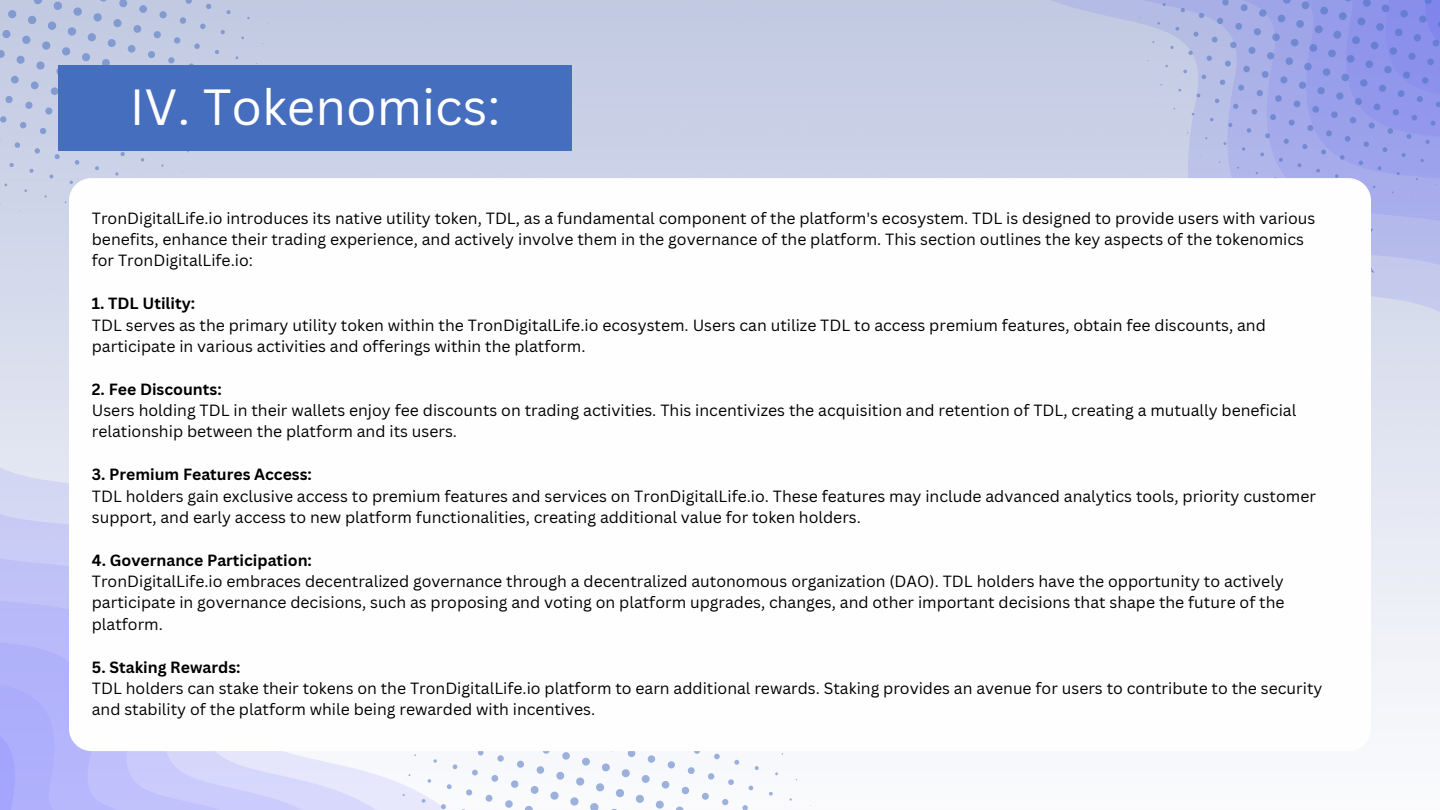
<style>
.page{position:relative;width:1440px;height:810px;background:#fff}
.page>*{position:absolute;margin:0;border:0;box-sizing:border-box;transform-origin:0 0}
.t1{font:49.5px "Canva Sans";color:#fffeff}
.t2{font:15.75px/21.3px "Canva Sans";color:#000}
.t3{font:700 15.75px "Canva Sans";color:#000}
</style>
<div class="page">
<svg style="left:0;top:360px;width:380px;height:450px;background:#e1e4f4"></svg>
<svg style="left:0;top:422px;width:324px;height:388px;background:#dee1f6"></svg>
<svg style="left:0;top:485px;width:260px;height:325px;background:#d1d3f7"></svg>
<svg style="left:0;top:547px;width:195px;height:263px;background:#c4c6f8"></svg>
<svg style="left:0;top:610px;width:131px;height:200px;background:#b3b3fa"></svg>
<svg style="left:924px;top:0;width:516px;height:545px;background:#cfd5e8"></svg>
<svg style="left:988px;top:0;width:452px;height:482px;background:#ced4e8"></svg>
<svg style="left:1053px;top:0;width:387px;height:420px;background:#ccd2e7"></svg>
<svg style="left:1117px;top:0;width:323px;height:357px;background:#ced4e8"></svg>
<div style="left:58px;top:65px;width:514px;height:86px;background:#456ebe"></div>
<svg style="left:1135px;top:0;width:110px;height:178px;background:#bbc2e5"></svg>
<svg style="left:1245px;top:0;width:195px;height:311px;background:#9ea4e8"></svg>
<svg style="left:380px;top:751px;width:439px;height:59px"></svg>
<svg style="left:0;top:0;width:274px;height:216px"></svg>
<div style="left:69px;top:178px;width:1302px;height:573px;background:#fffeff;border-radius:23px"></div>
<p class="t1" style="left:130px;top:72px;width:372px">IV. Tokenomics:</p>
<p class="t2" style="left:92px;top:207px;width:1225px">TronDigitalLife.io introduces its native utility token, TDL, as a fundamental component of the platform's ecosystem. TDL is designed to provide users with various benefits, enhance their trading experience, and actively involve them in the governance of the platform. This section outlines the key aspects of the tokenomics for TronDigitalLife.io:</p>
<p class="t3" style="left:92px;top:292px;width:105px">1. TDL Utility:</p>
<p class="t2" style="left:92px;top:314px;width:1176px">TDL serves as the primary utility token within the TronDigitalLife.io ecosystem. Users can utilize TDL to access premium features, obtain fee discounts, and participate in various activities and offerings within the platform.</p>
<p class="t3" style="left:92px;top:378px;width:131px">2. Fee Discounts:</p>
<p class="t2" style="left:92px;top:399px;width:1206px">Users holding TDL in their wallets enjoy fee discounts on trading activities. This incentivizes the acquisition and retention of TDL, creating a mutually beneficial relationship between the platform and its users.</p>
<p class="t3" style="left:92px;top:463px;width:222px">3. Premium Features Access:</p>
<p class="t2" style="left:92px;top:485px;width:1226px">TDL holders gain exclusive access to premium features and services on TronDigitalLife.io. These features may include advanced analytics tools, priority customer support, and early access to new platform functionalities, creating additional value for token holders.</p>
<p class="t3" style="left:92px;top:549px;width:222px">4. Governance Participation:</p>
<p class="t2" style="left:92px;top:570px;width:1194px;text-align:justify">TronDigitalLife.io embraces decentralized governance through a decentralized autonomous organization (DAO). TDL holders have the opportunity to actively participate in governance decisions, such as proposing and voting on platform upgrades, changes, and other important decisions that shape the future of the platform.</p>
<p class="t3" style="left:92px;top:656px;width:150px">5. Staking Rewards:</p>
<p class="t2" style="left:92px;top:677px;width:1232px">TDL holders can stake their tokens on the TronDigitalLife.io platform to earn additional rewards. Staking provides an avenue for users to contribute to the security and stability of the platform while being rewarded with incentives.</p>
</div>
